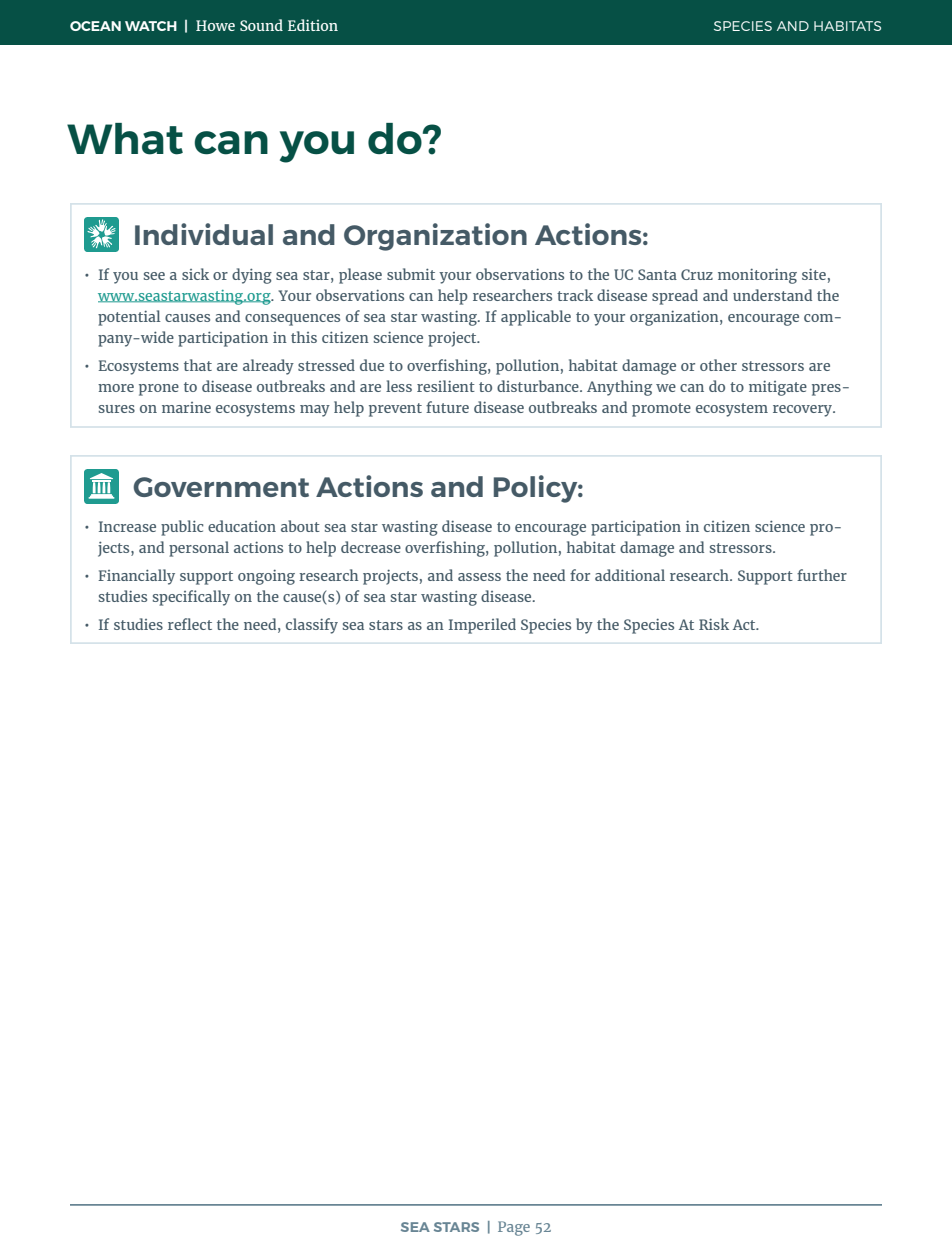
<style>
.page{position:relative;width:952px;height:1260px;background:#fff}
.page>*{position:absolute;margin:0;border:0;box-sizing:border-box;transform-origin:0 0}
.t1{font:600 42px "Montserrat";color:#065045}
.t2{font:600 28px "Montserrat";color:#455a66}
.t3{font:14px/21px "Merriweather";color:#455a66}
.t4{font:14px "Merriweather";color:#fff}
.t5{font:300 14px "Montserrat";letter-spacing:.01em;color:#fff}
.t6{font:600 14px "Montserrat";color:#688594}
.t7{font:14px "Merriweather";color:#688594}
.s1{font-family:"Montserrat";font-weight:600}
.s2{color:#1f9b90}
</style>
<div class="page">
<div style="left:0;top:0;width:952px;height:45px;background:#065045"></div>
<hr style="left:70px;top:1204px;width:812px;height:2px;background:#688594">
<hr style="left:98px;top:302px;width:173px;height:1px;background:#1f9b90">
<div style="left:70px;top:203px;width:812px;height:225px;border:2px solid #d5e2e9"></div>
<div style="left:70px;top:455px;width:812px;height:189px;border:2px solid #d5e2e9"></div>
<svg style="left:84px;top:217px;width:35px;height:35px"></svg>
<svg style="left:84px;top:469px;width:35px;height:35px"></svg>
<p class="t4" style="left:70px;top:16px;width:270px"><span class="s1">OCEAN WATCH |</span> Howe Sound Edition</p>
<p class="t5" style="left:713px;top:17px;width:170px">SPECIES AND HABITATS</p>
<h1 class="t1" style="left:68px;top:113px;width:376px">What can you do?</h1>
<h2 class="t2" style="left:133px;top:218px;width:517px">Individual and Organization Actions:</h2>
<p class="t3" style="left:98px;top:264px;width:746px;text-indent:-14px">• If you see a sick or dying sea star, please submit your observations to the UC Santa Cruz monitoring site, <span class="s2">www.seastarwasting.org</span>. Your observations can help researchers track disease spread and understand the potential causes and consequences of sea star wasting. If applicable to your organization, encourage com&shy;pany-wide participation in this citizen science project.</p>
<p class="t3" style="left:98px;top:355px;width:754px;text-indent:-14px">• Ecosystems that are already stressed due to overfishing, pollution, habitat damage or other stressors are more prone to disease outbreaks and are less resilient to disturbance. Anything we can do to mitigate pres&shy;sures on marine ecosystems may help prevent future disease outbreaks and promote ecosystem recovery.</p>
<h2 class="t2" style="left:133px;top:470px;width:452px">Government Actions and Policy:</h2>
<p class="t3" style="left:98px;top:516px;width:746px;text-indent:-14px">• Increase public education about sea star wasting disease to encourage participation in citizen science pro&shy;jects, and personal actions to help decrease overfishing, pollution, habitat damage and stressors.</p>
<p class="t3" style="left:98px;top:565px;width:751px;text-indent:-14px">• Financially support ongoing research projects, and assess the need for additional research. Support further studies specifically on the cause(s) of sea star wasting disease.</p>
<p class="t3" style="left:84px;top:614px;width:677px">• If studies reflect the need, classify sea stars as an Imperiled Species by the Species At Risk Act.</p>
<p class="t6" style="left:401px;top:1218px;width:52px">Sea Stars</p>
<p class="t7" style="left:487px;top:1217px;width:66px"><span class="s1">|</span> Page 52</p>
</div>
